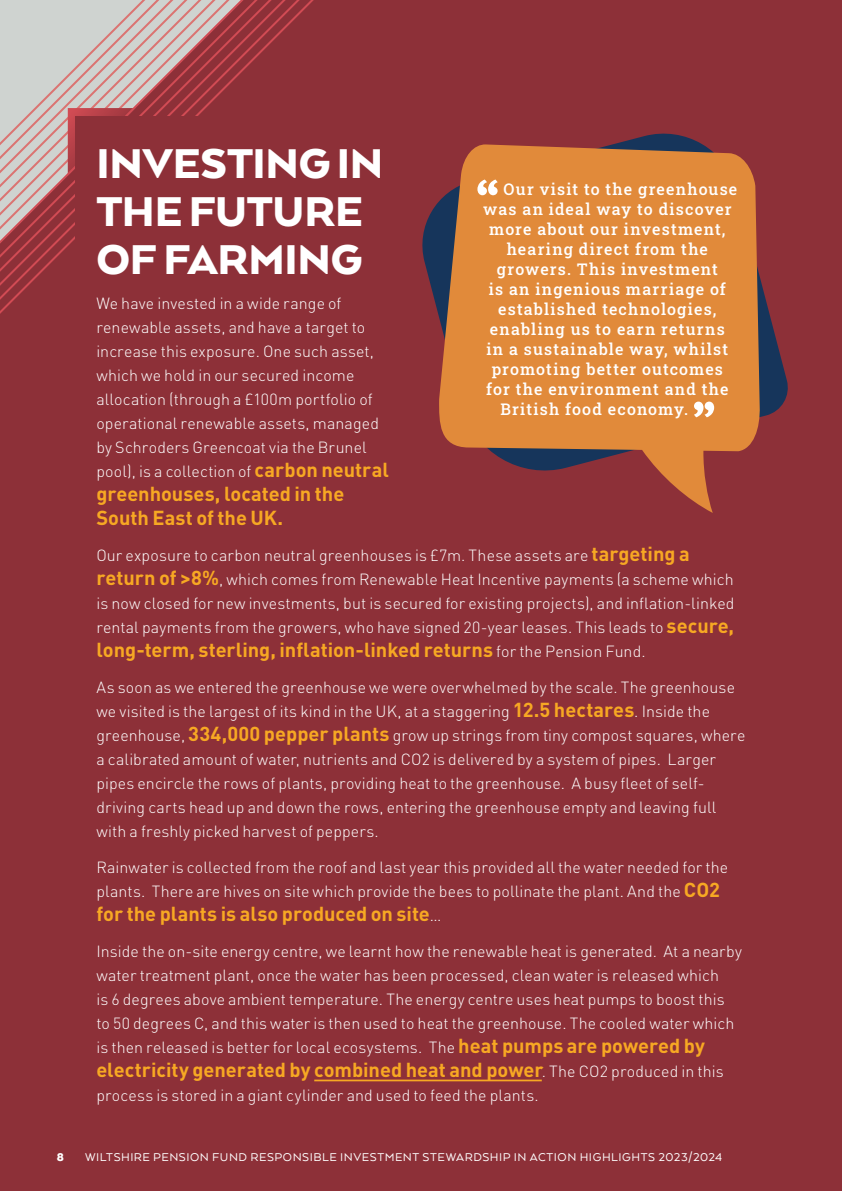
<style>
.page{position:relative;width:842px;height:1191px;background:#8d3038}
.page>*{position:absolute;margin:0;border:0;box-sizing:border-box;transform-origin:0 0}
.t1{font:900 48px/48px "Arquitecta";letter-spacing:-.005em;color:#fff}
.t2{font:700 20px/24px "DIN Pro";color:#f7a823}
.t3{font:300 16px/24px "DIN Pro";letter-spacing:.005em;color:#fff}
.t4{font:500 16px "Roboto Slab";letter-spacing:.075em;color:#fff}
.t5{font:13px "Arquitecta";letter-spacing:.04em;color:#fff}
.t6{font:900 13px "Arquitecta";color:#fff}
.s1{font-weight:700;font-size:20px;color:#f7a823}
.s2{font-weight:300;font-size:16px;color:#fff}
</style>
<div class="page">
<svg style="left:0;top:0;width:314px;height:314px"></svg>
<div style="left:76px;top:116px;width:709px;height:1018px;background:#8d3038"></div>
<hr style="left:314px;top:1079px;width:228px;height:2px;background:#f7a823">
<svg style="left:422px;top:133px;width:366px;height:284px"></svg>
<svg style="left:439px;top:144px;width:321px;height:369px;fill:#e18a3a"></svg>
<svg style="left:477px;top:179px;width:21px;height:16px"></svg>
<svg style="left:694px;top:401px;width:20px;height:16px"></svg>
<h1 class="t1" style="left:96px;top:138px;width:288px">INVESTING IN<br>THE FUTURE<br>OF FARMING</h1>
<p class="t3" style="left:96px;top:290px;width:294px">We have invested in a wide range of renewable assets, and have a target to increase this exposure. One such asset, which we hold in our secured income allocation (through a £100m portfolio of operational renewable assets, managed by Schroders Greencoat via the Brunel pool), is a collection of <span class="s1">carbon neutral</span></p>
<p class="t2" style="left:96px;top:479px;width:249px">greenhouses, located in the<br>South East of the UK.</p>
<p class="t3" style="left:96px;top:542px;width:640px">Our exposure to carbon neutral greenhouses is £7m. These assets are <span class="s1">targeting a return of &gt;8%</span>, which comes from Renewable Heat Incentive payments (a scheme which is now closed for new investments, but is secured for existing projects), and inflation-linked rental payments from the growers, who have signed 20-year leases. This leads to <span class="s1">secure,</span></p>
<p class="t2" style="left:96px;top:635px;width:551px">long-term, sterling, inflation-linked returns <span class="s2">for the Pension Fund.</span></p>
<p class="t3" style="left:96px;top:674px;width:650px">As soon as we entered the greenhouse we were overwhelmed by the scale. The greenhouse we visited is the largest of its kind in the UK, at a staggering <span class="s1">12.5 hectares</span>. Inside the greenhouse, <span class="s1">334,000 pepper plants</span> grow up strings from tiny compost squares, where a calibrated amount of water, nutrients and CO2 is delivered by a system of pipes. Larger pipes encircle the rows of plants, providing heat to the greenhouse. A busy fleet of self&shy;driving carts head up and down the rows, entering the greenhouse empty and leaving full with a freshly picked harvest of peppers.</p>
<p class="t3" style="left:96px;top:854px;width:633px">Rainwater is collected from the roof and last year this provided all the water needed for the plants. There are hives on site which provide the bees to pollinate the plant. And the <span class="s1">CO2</span></p>
<p class="t2" style="left:96px;top:899px;width:347px">for the plants is also produced on site<span class="s2">…</span></p>
<p class="t3" style="left:96px;top:938px;width:647px">Inside the on-site energy centre, we learnt how the renewable heat is generated. At a nearby water treatment plant, once the water has been processed, clean water is released which<br>is 6 degrees above ambient temperature. The energy centre uses heat pumps to boost this to 50 degrees C, and this water is then used to heat the greenhouse. The cooled water which is then released is better for local ecosystems. The <span class="s1">heat pumps are powered by</span></p>
<p class="t2" style="left:96px;top:1055px;width:629px">electricity generated by combined heat and power<span class="s2">. The CO2 produced in this</span></p>
<p class="t3" style="left:96px;top:1082px;width:444px">process is stored in a giant cylinder and used to feed the plants.</p>
<p class="t4" style="left:504px;top:178px;width:235px">Our visit to the greenhouse</p>
<p class="t4" style="left:483px;top:198px;width:250px">was an ideal way to discover</p>
<p class="t4" style="left:489px;top:218px;width:238px">more about our investment,</p>
<p class="t4" style="left:507px;top:238px;width:203px">hearing direct from the</p>
<p class="t4" style="left:497px;top:258px;width:223px">growers. This investment</p>
<p class="t4" style="left:489px;top:278px;width:239px">is an ingenious marriage of</p>
<p class="t4" style="left:498px;top:298px;width:220px">established technologies,</p>
<p class="t4" style="left:490px;top:318px;width:236px">enabling us to earn returns</p>
<p class="t4" style="left:486px;top:338px;width:243px">in a sustainable way, whilst</p>
<p class="t4" style="left:492px;top:358px;width:233px">promoting better outcomes</p>
<p class="t4" style="left:486px;top:378px;width:244px">for the environment and the</p>
<p class="t4" style="left:500px;top:398px;width:189px">British food economy.</p>
<p class="t6" style="left:57px;top:1149px;width:9px">8</p>
<p class="t5" style="left:85px;top:1149px;width:639px">WILTSHIRE PENSION FUND RESPONSIBLE INVESTMENT STEWARDSHIP IN ACTION HIGHLIGHTS 2023/2024</p>
</div>
